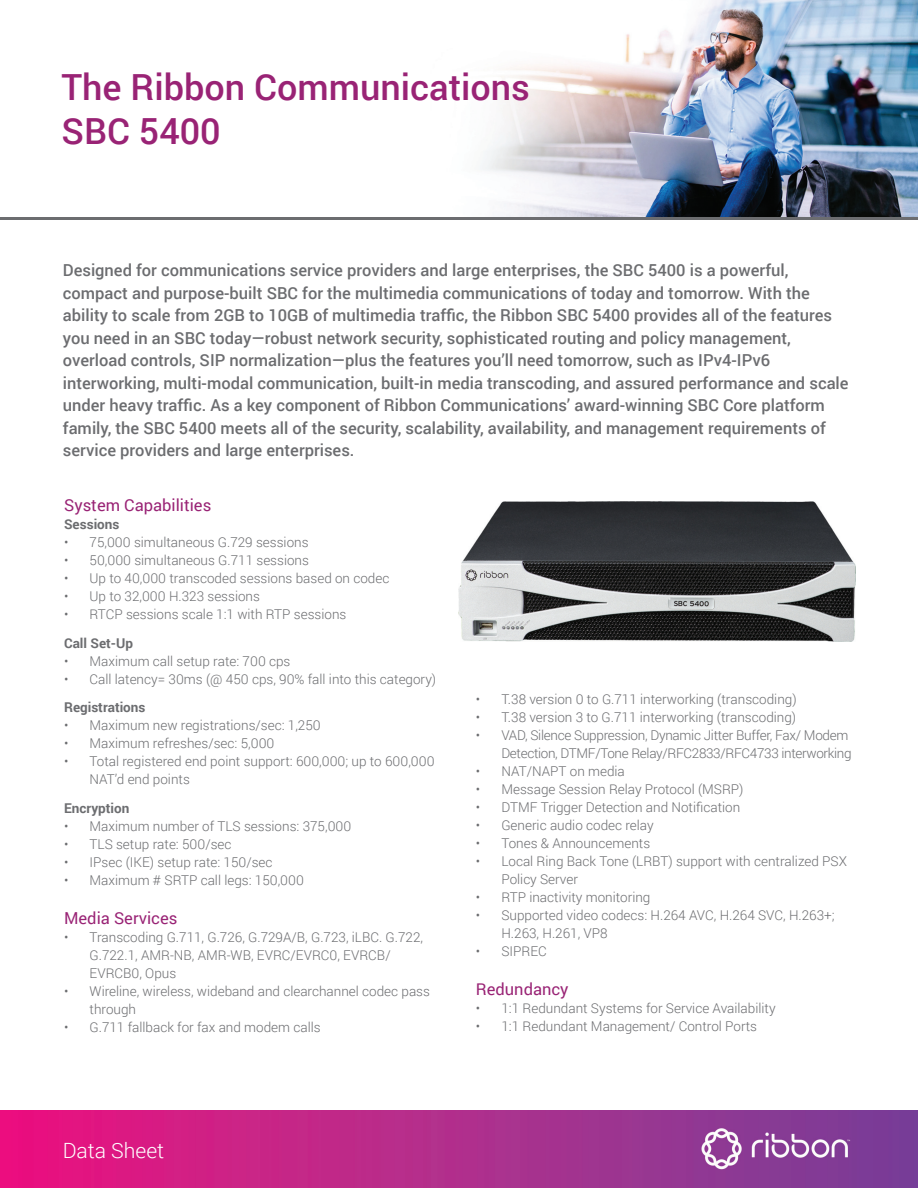
<style>
.page{position:relative;width:918px;height:1188px;background:#fff}
.page>*{position:absolute;margin:0;border:0;box-sizing:border-box;transform-origin:0 0}
.t1{font:500 36px/43.2px "Roboto";color:#992375}
.t2{font:300 21px "Roboto";color:#fff}
.t3{font:500 16.5px/22.5px "Roboto";color:#6c6d70}
.t4{font:16.5px "Roboto";color:#992375}
.t5{font:300 13.5px/18px "Roboto";color:#6c6d70}
.t6{font:300 13.5px/18px "Roboto";letter-spacing:-.025em;color:#6c6d70;text-align:right}
.t7{font:700 13.5px "Roboto";color:#6c6d70}
</style>
<div class="page">
<img style="left:0;top:1110px;width:918px;height:78px">
<img style="left:318px;top:0;width:600px;height:218px">
<hr style="left:0;top:218px;width:918px;height:2px;background:#6c6d70">
<img style="left:458px;top:501px;width:397px;height:140px">
<h1 class="t1" style="left:61px;top:65px;width:470px">The Ribbon Communications<br>SBC 5400</h1>
<p class="t3" style="left:63px;top:259px;width:787px">Designed for communications service providers and large enterprises, the SBC 5400 is a powerful, compact and purpose-built SBC for the multimedia communications of today and tomorrow. With the ability to scale from 2GB to 10GB of multimedia traffic, the Ribbon SBC 5400 provides all of the features you need in an SBC today—robust network security, sophisticated routing and policy management, overload controls, SIP normalization—plus the features you’ll need tomorrow, such as IPv4-IPv6 interworking, multi-modal communication, built-in media transcoding, and assured performance and scale under heavy traffic. As a key component of Ribbon Communications’ award-winning SBC Core platform family, the SBC 5400 meets all of the security, scalability, availability, and management requirements of service providers and large enterprises.</p>
<p class="t4" style="left:64px;top:494px;width:149px">System Capabilities</p>
<p class="t7" style="left:64px;top:515px;width:57px">Sessions</p>
<p class="t5" style="left:64px;top:533px;width:246px">• 75,000 simultaneous G.729 sessions</p>
<p class="t5" style="left:64px;top:551px;width:246px">• 50,000 simultaneous G.711 sessions</p>
<p class="t5" style="left:64px;top:569px;width:327px">• Up to 40,000 transcoded sessions based on codec</p>
<p class="t5" style="left:64px;top:587px;width:197px">• Up to 32,000 H.323 sessions</p>
<p class="t5" style="left:64px;top:605px;width:284px">• RTCP sessions scale 1:1 with RTP sessions</p>
<p class="t7" style="left:64px;top:633px;width:71px">Call Set-Up</p>
<p class="t5" style="left:64px;top:651px;width:228px">• Maximum call setup rate: 700 cps</p>
<p class="t5" style="left:64px;top:669px;width:374px">• Call latency= 30ms (@ 450 cps, 90% fall into this category)</p>
<p class="t7" style="left:64px;top:698px;width:83px">Registrations</p>
<p class="t5" style="left:64px;top:716px;width:258px">• Maximum new registrations/sec: 1,250</p>
<p class="t5" style="left:64px;top:734px;width:212px">• Maximum refreshes/sec: 5,000</p>
<p class="t5" style="left:90px;top:752px;width:346px;text-indent:-25px">• Total registered end point support: 600,000; up to 600,000<br>NAT’d end points</p>
<p class="t7" style="left:64px;top:798px;width:67px">Encryption</p>
<p class="t5" style="left:64px;top:816px;width:289px">• Maximum number of TLS sessions: 375,000</p>
<p class="t5" style="left:64px;top:834px;width:169px">• TLS setup rate: 500/sec</p>
<p class="t5" style="left:64px;top:852px;width:210px">• IPsec (IKE) setup rate: 150/sec</p>
<p class="t5" style="left:64px;top:870px;width:241px">• Maximum # SRTP call legs: 150,000</p>
<p class="t4" style="left:64px;top:906px;width:115px">Media Services</p>
<p class="t5" style="left:90px;top:927px;width:335px;text-indent:-25px">• Transcoding G.711, G.726, G.729A/B, G.723, iLBC. G.722,<br>G.722.1, AMR-NB, AMR-WB, EVRC/EVRC0, EVRCB/<br>EVRCB0, Opus</p>
<p class="t5" style="left:90px;top:981px;width:342px;text-indent:-25px">• Wireline, wireless, wideband and clearchannel codec pass through</p>
<p class="t5" style="left:64px;top:1017px;width:258px">• G.711 fallback for fax and modem calls</p>
<p class="t5" style="left:476px;top:690px;width:322px">• T.38 version 0 to G.711 interworking (transcoding)</p>
<p class="t5" style="left:476px;top:708px;width:322px">• T.38 version 3 to G.711 interworking (transcoding)</p>
<p class="t6" style="left:476px;top:726px;width:377px">• VAD, Silence Suppression, Dynamic Jitter Buffer, Fax/ Modem<br>Detection, DTMF/Tone Relay/RFC2833/RFC4733 interworking</p>
<p class="t5" style="left:476px;top:762px;width:150px">• NAT/NAPT on media</p>
<p class="t5" style="left:476px;top:780px;width:269px">• Message Session Relay Protocol (MSRP)</p>
<p class="t5" style="left:476px;top:798px;width:266px">• DTMF Trigger Detection and Notification</p>
<p class="t5" style="left:476px;top:816px;width:179px">• Generic audio codec relay</p>
<p class="t5" style="left:476px;top:834px;width:176px">• Tones &amp; Announcements</p>
<p class="t5" style="left:501px;top:852px;width:347px;text-indent:-25px">• Local Ring Back Tone (LRBT) support with centralized PSX<br>Policy Server</p>
<p class="t5" style="left:476px;top:888px;width:176px">• RTP inactivity monitoring</p>
<p class="t5" style="left:501px;top:906px;width:335px;text-indent:-25px">• Supported video codecs: H.264 AVC, H.264 SVC, H.263+;<br>H.263, H.261, VP8</p>
<p class="t5" style="left:476px;top:942px;width:72px">• SIPREC</p>
<p class="t4" style="left:476px;top:978px;width:94px">Redundancy</p>
<p class="t5" style="left:476px;top:999px;width:301px">• 1:1 Redundant Systems for Service Availability</p>
<p class="t5" style="left:476px;top:1017px;width:283px">• 1:1 Redundant Management/ Control Ports</p>
<h2 class="t2" style="left:63px;top:1136px;width:103px">Data Sheet</h2>
</div>
